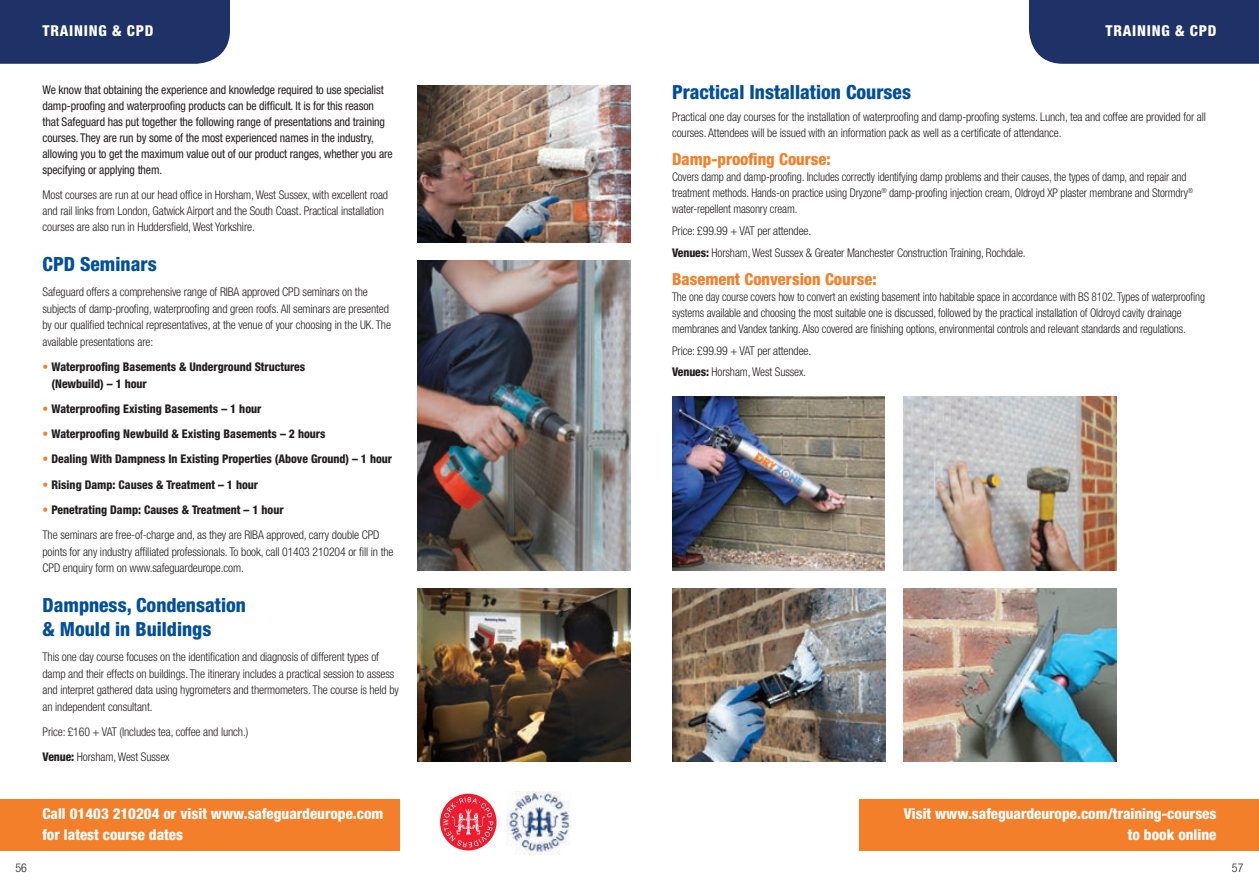
<style>
.page{position:relative;width:1259px;height:893px;background:#fff}
.page>*{position:absolute;margin:0;border:0;box-sizing:border-box;transform-origin:0 0}
.t1{font:800 condensed 19.5px/24px "Helvetica Neue LT Std";color:#014e99}
.t2{font:800 condensed 16.5px "Helvetica Neue LT Std";color:#f47f2a}
.t3{font:800 condensed 15px/21px "Helvetica Neue LT Std";color:#fff}
.t4{font:800 condensed 15px "Helvetica Neue LT Std";letter-spacing:.05em;color:#fff}
.t5{font:300 condensed 12px/16.5px "Helvetica Neue LT Std";letter-spacing:-.01em;color:#231f20}
.t6{font:condensed 12px/16px "Helvetica Neue LT Std";letter-spacing:-.01em;color:#231f20}
.t7{font:300 condensed 12px/15.8px "Helvetica Neue LT Std";letter-spacing:-.01em;color:#231f20;scale:.94 1}
.t8{font:300 condensed 12px/15.8px "Helvetica Neue LT Std";letter-spacing:-.01em;color:#231f20;scale:.95 1}
.t9{font:800 condensed 12px/16.5px "Helvetica Neue LT Std";color:#231f20}
.s1{color:#f47f2a}
.s2{font-weight:800;color:#f47f2a}
.s3{font-weight:800}
</style>
<div class="page">
<img style="left:417px;top:85px;width:213px;height:157px">
<div style="left:0;top:799px;width:399px;height:51px;background:#f47f2a"></div>
<div style="left:440px;top:794px;width:56px;height:56px;background:#ee1a2e;border-radius:50%"></div>
<svg style="left:443px;top:797px;width:50px;height:50px"></svg>
<img style="left:507px;top:791px;width:65px;height:63px">
<div style="left:1029px;top:0;width:230px;height:64px;background:#1f3267"></div>
<div style="left:0;top:0;width:230px;height:64px;background:#1f3267"></div>
<img style="left:417px;top:588px;width:213px;height:174px">
<img style="left:672px;top:397px;width:212px;height:173px">
<img style="left:903px;top:588px;width:213px;height:174px">
<img style="left:903px;top:397px;width:213px;height:173px">
<img style="left:417px;top:260px;width:213px;height:310px">
<img style="left:672px;top:588px;width:213px;height:174px">
<div style="left:859px;top:799px;width:400px;height:51px;background:#f47f2a"></div>
<p class="t4" style="left:43px;top:22px;width:112px">TRAINING &amp; CPD</p>
<p class="t4" style="left:1105px;top:22px;width:112px">TRAINING &amp; CPD</p>
<p class="t6" style="left:43px;top:81px;width:352px">We know that obtaining the experience and knowledge required to use specialist damp-proofing and waterproofing products can be difficult. It is for this reason that Safeguard has put together the following range of presentations and training courses. They are run by some of the most experienced names in the industry, allowing you to get the maximum value out of our product ranges, whether you are specifying or applying them.</p>
<p class="t5" style="left:43px;top:186px;width:347px;line-height:16px">Most courses are run at our head office in Horsham, West Sussex, with excellent road and rail links from London, Gatwick Airport and the South Coast. Practical installation courses are also run in Huddersfield, West Yorkshire.</p>
<h1 class="t1" style="left:43px;top:252px;width:116px">CPD Seminars</h1>
<p class="t5" style="left:43px;top:284px;width:350px">Safeguard offers a comprehensive range of RIBA approved CPD seminars on the subjects of damp-proofing, waterproofing and green roofs. All seminars are presented by our qualified technical representatives, at the venue of your choosing in the UK. The available presentations are:</p>
<p class="t9" style="left:52px;top:358px;width:255px;text-indent:-9px"><span class="s1">•</span> Waterproofing Basements &amp; Underground Structures (Newbuild) – 1 hour</p>
<p class="t9" style="left:43px;top:400px;width:220px"><span class="s1">•</span> Waterproofing Existing Basements – 1 hour</p>
<p class="t9" style="left:43px;top:425px;width:284px"><span class="s1">•</span> Waterproofing Newbuild &amp; Existing Basements – 2 hours</p>
<p class="t9" style="left:43px;top:451px;width:351px"><span class="s1">•</span> Dealing With Dampness In Existing Properties (Above Ground) – 1 hour</p>
<p class="t9" style="left:43px;top:476px;width:217px"><span class="s1">•</span> Rising Damp: Causes &amp; Treatment – 1 hour</p>
<p class="t5" style="left:43px;top:497px;width:338px;line-height:25.2px"><span class="s2">•</span> <span class="s3">Penetrating Damp: Causes &amp; Treatment – 1 hour<br></span>The seminars are free-of-charge and, as they are RIBA approved, carry double CPD</p>
<p class="t5" style="left:43px;top:543px;width:352px">points for any industry affiliated professionals. To book, call 01403 210204 or fill in the<br>CPD enquiry form on www.safeguardeurope.com.</p>
<h1 class="t1" style="left:43px;top:593px;width:205px">Dampness, Condensation &amp; Mould in Buildings</h1>
<p class="t5" style="left:43px;top:649px;width:358px">This one day course focuses on the identification and diagnosis of different types of damp and their effects on buildings. The itinerary includes a practical session to assess and interpret gathered data using hygrometers and thermometers. The course is held by an independent consultant.</p>
<p class="t5" style="left:43px;top:719px;width:207px;line-height:25.2px">Price: £160 + VAT (Includes tea, coffee and lunch.)<br><span class="s3">Venue:</span> Horsham, West Sussex</p>
<p class="t3" style="left:43px;top:802px;width:342px">Call 01403 210204 or visit www.safeguardeurope.com for latest course dates</p>
<h1 class="t1" style="left:672px;top:80px;width:240px">Practical Installation Courses</h1>
<p class="t5" style="left:672px;top:109px;width:535px;line-height:15.8px">Practical one day courses for the installation of waterproofing and damp-proofing systems. Lunch, tea and coffee are provided for all courses. Attendees will be issued with an information pack as well as a certificate of attendance.</p>
<h2 class="t2" style="left:672px;top:149px;width:160px">Damp-proofing Course:</h2>
<p class="t8" style="left:672px;top:169px;width:550px">Covers damp and damp-proofing. Includes correctly identifying damp problems and their causes, the types of damp, and repair and treatment methods. Hands-on practice using Dryzone<sup>®</sup> damp-proofing injection cream, Oldroyd XP plaster membrane and Stormdry<sup>® </sup>water-repellent masonry cream.</p>
<p class="t5" style="left:672px;top:219px;width:355px;line-height:22.2px">Price: £99.99 + VAT per attendee.<br><span class="s3">Venues:</span> Horsham, West Sussex &amp; Greater Manchester Construction Training, Rochdale.</p>
<h2 class="t2" style="left:672px;top:269px;width:206px">Basement Conversion Course:</h2>
<p class="t7" style="left:672px;top:289px;width:568px">The one day course covers how to convert an existing basement into habitable space in accordance with BS 8102. Types of waterproofing systems available and choosing the most suitable one is discussed, followed by the practical installation of Oldroyd cavity drainage membranes and Vandex tanking. Also covered are finishing options, environmental controls and relevant standards and regulations.</p>
<p class="t5" style="left:672px;top:340px;width:141px;line-height:21px">Price: £99.99 + VAT per attendee.<br><span class="s3">Venues:</span> Horsham, West Sussex.</p>
<p class="t3" style="left:903px;top:802px;width:314px;text-align:right">Visit www.safeguardeurope.com/training-courses to book online</p>
<p class="t5" style="left:15px;top:859px;width:13px">56</p>
<p class="t5" style="left:1232px;top:859px;width:13px">57</p>
</div>
